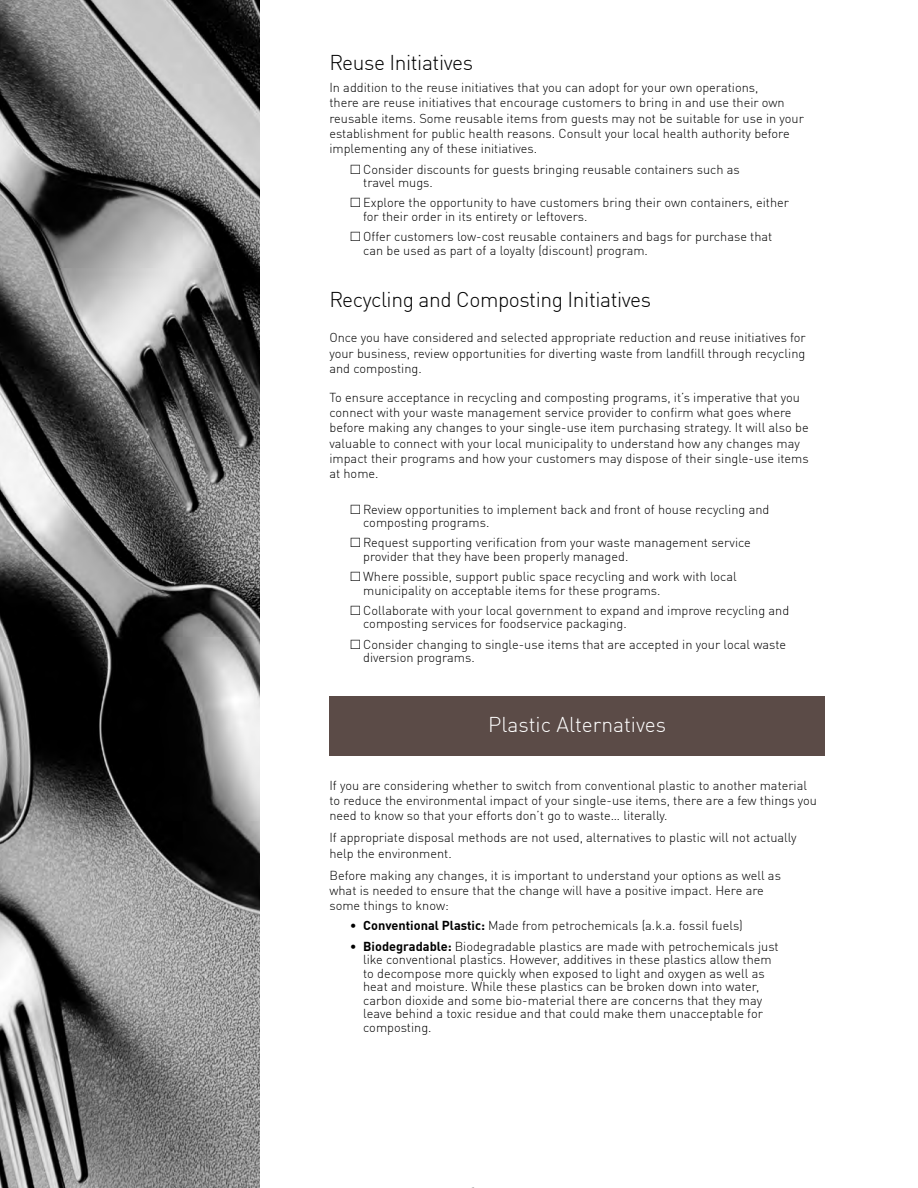
<style>
.page{position:relative;width:918px;height:1188px;background:#fff}
.page>*{position:absolute;margin:0;border:0;box-sizing:border-box;transform-origin:0 0}
.t1{font:300 21px "DIN Offc";letter-spacing:-.02em;color:#000}
.t2{font:300 21px "DIN Offc";color:#fff}
.t3{font:300 12.75px/15.3px "DIN Offc";color:#000}
.s1{font-weight:700}
</style>
<div class="page">
<div style="left:329px;top:696px;width:496px;height:60px;background:#5b4b47"></div>
<img style="left:0;top:0;width:260px;height:1188px">
<h1 class="t1" style="left:329px;top:50px;width:145px">Reuse Initiatives</h1>
<p class="t3" style="left:329px;top:80px;width:476px">In addition to the reuse initiatives that you can adopt for your own operations,<br>there are reuse initiatives that encourage customers to bring in and use their own reusable items. Some reusable items from guests may not be suitable for use in your establishment for public health reasons. Consult your local health authority before implementing any of these initiatives.</p>
<p class="t3" style="left:363px;top:162px;width:378px;line-height:13.5px">Consider discounts for guests bringing reusable containers such as travel mugs.</p>
<p class="t3" style="left:363px;top:196px;width:427px;line-height:13.5px">Explore the opportunity to have customers bring their own containers, either for their order in its entirety or leftovers.</p>
<p class="t3" style="left:363px;top:230px;width:411px;line-height:13.5px">Offer customers low-cost reusable containers and bags for purchase that can be used as part of a loyalty (discount) program.</p>
<h1 class="t1" style="left:329px;top:286px;width:323px">Recycling and Composting Initiatives</h1>
<p class="t3" style="left:329px;top:330px;width:478px;text-align:justify">Once you have considered and selected appropriate reduction and reuse initiatives for your business, review opportunities for diverting waste from landfill through recycling and composting.</p>
<p class="t3" style="left:329px;top:389px;width:481px">To ensure acceptance in recycling and composting programs, it’s imperative that you connect with your waste management service provider to confirm what goes where before making any changes to your single-use item purchasing strategy. It will also be valuable to connect with your local municipality to understand how any changes may impact their programs and how your customers may dispose of their single-use items at home.</p>
<p class="t3" style="left:363px;top:502px;width:408px;line-height:13.5px">Review opportunities to implement back and front of house recycling and composting programs.</p>
<p class="t3" style="left:363px;top:536px;width:389px;line-height:13.5px">Request supporting verification from your waste management service provider that they have been properly managed.</p>
<p class="t3" style="left:363px;top:570px;width:375px;line-height:13.5px">Where possible, support public space recycling and work with local municipality on acceptable items for these programs.</p>
<p class="t3" style="left:363px;top:604px;width:428px;line-height:13.5px">Collaborate with your local government to expand and improve recycling and composting services for foodservice packaging.</p>
<p class="t3" style="left:363px;top:637px;width:424px;line-height:13.5px">Consider changing to single-use items that are accepted in your local waste diversion programs.</p>
<h1 class="t2" style="left:488px;top:712px;width:179px">Plastic Alternatives</h1>
<p class="t3" style="left:329px;top:777px;width:489px">If you are considering whether to switch from conventional plastic to another material to reduce the environmental impact of your single-use items, there are a few things you need to know so that your efforts don’t go to waste… literally.</p>
<p class="t3" style="left:329px;top:830px;width:469px">If appropriate disposal methods are not used, alternatives to plastic will not actually help the environment.</p>
<p class="t3" style="left:329px;top:867px;width:453px">Before making any changes, it is important to understand your options as well as what is needed to ensure that the change will have a positive impact. Here are some things to know:</p>
<p class="t3" style="left:350px;top:918px;width:395px">• <span class="s1">Conventional Plastic:</span> Made from petrochemicals (a.k.a. fossil fuels)</p>
<p class="t3" style="left:363px;top:939px;width:417px;line-height:13.5px;text-indent:-14px">• <span class="s1">Biodegradable:</span> Biodegradable plastics are made with petrochemicals just like conventional plastics. However, additives in these plastics allow them to decompose more quickly when exposed to light and oxygen as well as heat and moisture. While these plastics can be broken down into water, carbon dioxide and some bio-material there are concerns that they may leave behind a toxic residue and that could make them unacceptable for composting.</p>
</div>
